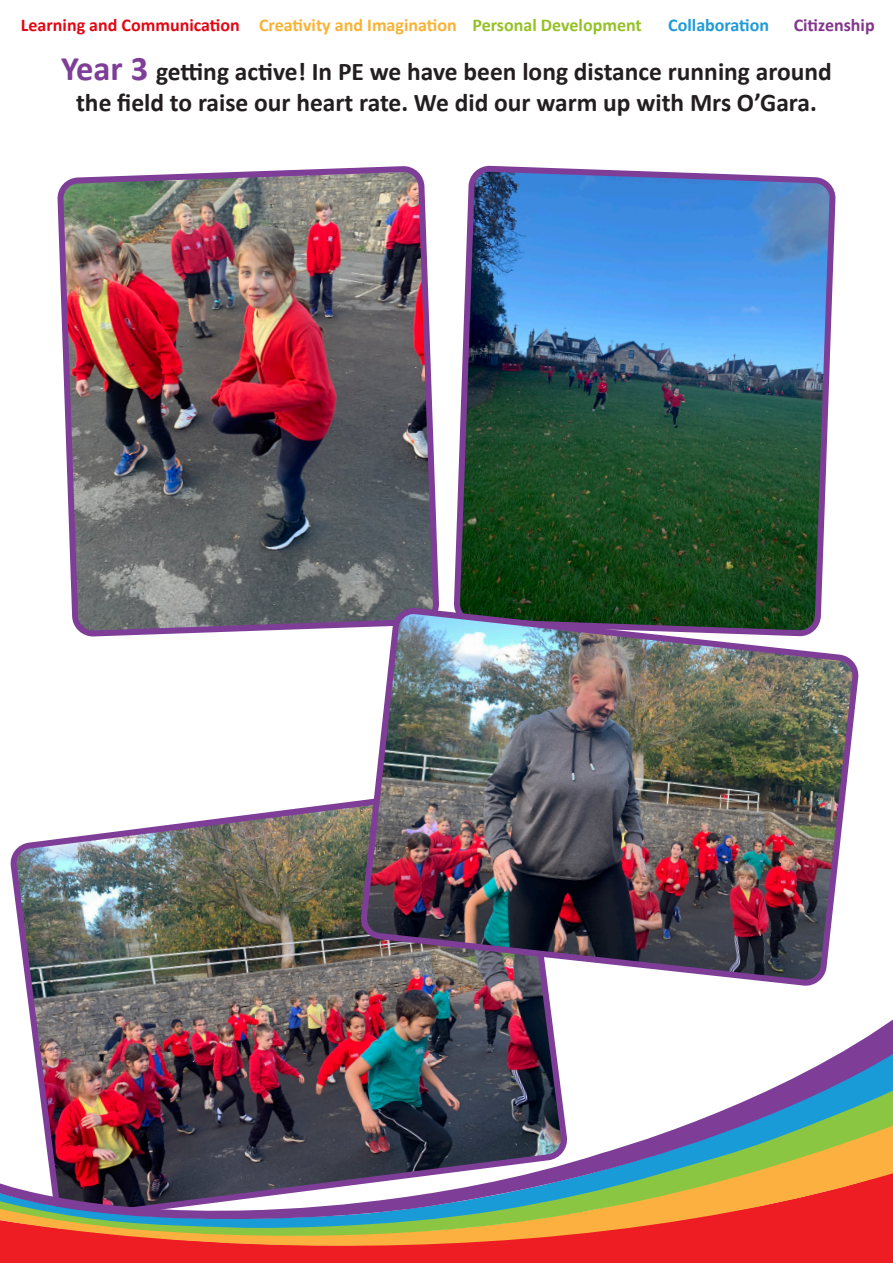
<style>
.page{position:relative;width:893px;height:1263px;background:#fff}
.page>*{position:absolute;margin:0;border:0;box-sizing:border-box;transform-origin:0 0}
.t1{font:700 25.5px/30.6px "Calibri";color:#231f20;text-align:center}
.t2{font:700 18px "Calibri";color:#e30613}
.t3{font:700 18px "Calibri";color:#f9b234}
.t4{font:700 18px "Calibri";color:#95c127}
.t5{font:700 18px "Calibri";color:#209bd8}
.t6{font:700 18px "Calibri";color:#82368c}
.s1{font-size:34.5px;color:#7e3e98}
</style>
<div class="page">
<img style="left:13px;top:801px;width:538px;height:209px">
<div style="left:0;top:1250px;width:893px;height:13px;background:#ee1d23"></div>
<svg style="left:0;top:1241px;width:893px;height:9px;background:#ef2e26"></svg>
<svg style="left:0;top:1231px;width:893px;height:10px;background:#e96430"></svg>
<svg style="left:0;top:1220px;width:893px;height:11px;background:#b38350"></svg>
<img style="left:0;top:1010px;width:893px;height:210px">
<img style="left:60px;top:169px;width:376px;height:465px">
<img style="left:454px;top:165px;width:382px;height:440px">
<img style="left:356px;top:605px;width:503px;height:385px">
<p class="t2" style="left:21px;top:13px;width:220px">Learning and Communication</p>
<p class="t3" style="left:259px;top:13px;width:199px">Creativity and Imagination</p>
<p class="t4" style="left:472px;top:13px;width:171px">Personal Development</p>
<p class="t5" style="left:668px;top:13px;width:102px">Collaboration</p>
<p class="t6" style="left:794px;top:13px;width:82px">Citizenship</p>
<p class="t1" style="left:61px;top:56px;width:772px"><span class="s1">Year 3</span> getting active! In PE we have been long distance running around the field to raise our heart rate. We did our warm up with Mrs O’Gara.</p>
</div>
